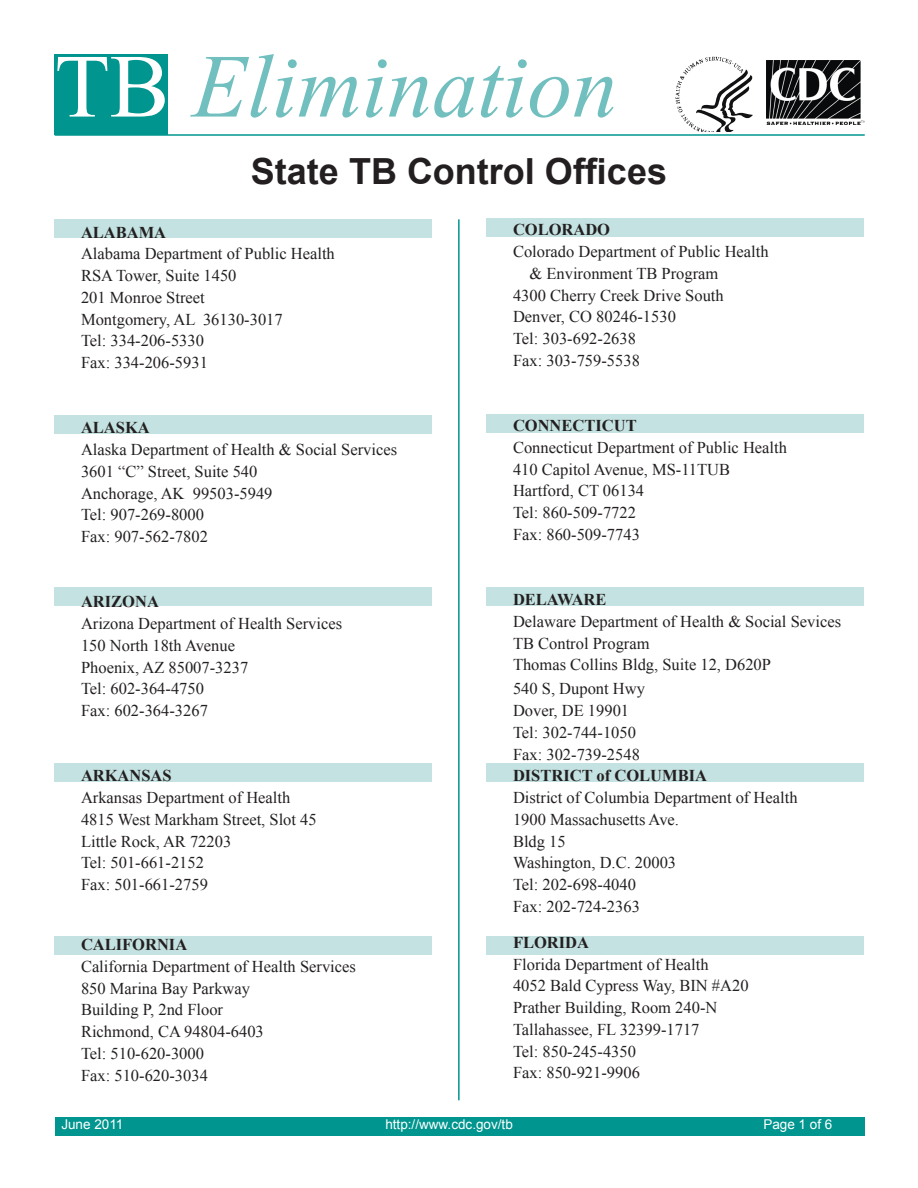
<style>
.page{position:relative;width:918px;height:1188px;background:#fff}
.page>*{position:absolute;margin:0;border:0;box-sizing:border-box;transform-origin:0 0}
.t1{font:italic 90px "Times New Roman";color:#71bfbe}
.Headline{font:700 36px "Arial";color:#231f20}
.Body_text{font:16.5px/24px "Times New Roman";color:#231f20}
.Body_text-2{font:700 16.5px "Times New Roman";color:#231f20}
.t2{font:13.5px "Arial";color:#fff}
.s1{font-style:normal;color:#fff}
.s2{font-weight:700}
</style>
<div class="page">
<div style="left:55px;top:1117px;width:810px;height:19px;background:#00958e"></div>
<div style="left:486px;top:937px;width:378px;height:18px;background:#c4e2e1"></div>
<div style="left:486px;top:763px;width:378px;height:18px;background:#c4e2e1"></div>
<div style="left:486px;top:587px;width:378px;height:19px;background:#c4e2e1"></div>
<div style="left:486px;top:414px;width:378px;height:19px;background:#c4e2e1"></div>
<div style="left:486px;top:218px;width:378px;height:19px;background:#c4e2e1"></div>
<div style="left:54px;top:937px;width:378px;height:18px;background:#c4e2e1"></div>
<div style="left:54px;top:763px;width:378px;height:18px;background:#c4e2e1"></div>
<div style="left:54px;top:587px;width:378px;height:19px;background:#c4e2e1"></div>
<div style="left:54px;top:415px;width:378px;height:19px;background:#c4e2e1"></div>
<div style="left:54px;top:220px;width:378px;height:18px;background:#c4e2e1"></div>
<div style="left:55px;top:54px;width:113px;height:81px;background:#00958e"></div>
<hr style="left:55px;top:134px;width:810px;height:2px;background:#00958e">
<img style="left:767px;top:61px;width:98px;height:63px">
<svg style="left:676px;top:57px;width:77px;height:75px"></svg>
<hr style="left:458px;top:219px;width:2px;height:881px;background:#00958e">
<p class="t1" style="left:55px;top:24px;width:564px"><span class="s1">TB</span> Elimination</p>
<p class="Headline" style="left:251px;top:147px;width:418px">State TB Control Offices</p>
<p class="Body_text-2" style="left:81px;top:221px;width:87px">ALABAMA</p>
<p class="Body_text" style="left:81px;top:242px;width:255px">Alabama Department of Public Health</p>
<p class="Body_text" style="left:81px;top:263px;width:157px">RSA Tower, Suite 1450</p>
<p class="Body_text" style="left:81px;top:285px;width:125px">201 Monroe Street</p>
<p class="Body_text" style="left:81px;top:307px;width:203px">Montgomery, AL 36130-3017</p>
<p class="Body_text" style="left:81px;top:329px;width:125px">Tel: 334-206-5330</p>
<p class="Body_text" style="left:81px;top:350px;width:128px">Fax: 334-206-5931</p>
<p class="Body_text-2" style="left:81px;top:416px;width:70px">ALASKA</p>
<p class="Body_text" style="left:81px;top:437px;width:318px">Alaska Department of Health &amp; Social Services</p>
<p class="Body_text" style="left:81px;top:459px;width:178px">3601 “C” Street, Suite 540</p>
<p class="Body_text" style="left:81px;top:481px;width:193px">Anchorage, AK 99503-5949</p>
<p class="Body_text" style="left:81px;top:503px;width:125px">Tel: 907-269-8000</p>
<p class="Body_text" style="left:81px;top:524px;width:128px">Fax: 907-562-7802</p>
<p class="Body_text-2" style="left:81px;top:590px;width:79px">ARIZONA</p>
<p class="Body_text" style="left:81px;top:611px;width:263px">Arizona Department of Health Services</p>
<p class="Body_text" style="left:81px;top:633px;width:156px">150 North 18th Avenue</p>
<p class="Body_text" style="left:81px;top:655px;width:169px">Phoenix, AZ 85007-3237</p>
<p class="Body_text" style="left:81px;top:677px;width:125px">Tel: 602-364-4750</p>
<p class="Body_text" style="left:81px;top:698px;width:128px">Fax: 602-364-3267</p>
<p class="Body_text-2" style="left:81px;top:764px;width:92px">ARKANSAS</p>
<p class="Body_text" style="left:81px;top:785px;width:211px">Arkansas Department of Health</p>
<p class="Body_text" style="left:81px;top:807px;width:237px">4815 West Markham Street, Slot 45</p>
<p class="Body_text" style="left:81px;top:829px;width:152px">Little Rock, AR 72203</p>
<p class="Body_text" style="left:81px;top:851px;width:125px">Tel: 501-661-2152</p>
<p class="Body_text" style="left:81px;top:872px;width:128px">Fax: 501-661-2759</p>
<p class="Body_text-2" style="left:81px;top:933px;width:108px">CALIFORNIA</p>
<p class="Body_text" style="left:81px;top:954px;width:276px">California Department of Health Services</p>
<p class="Body_text" style="left:81px;top:976px;width:171px">850 Marina Bay Parkway</p>
<p class="Body_text" style="left:81px;top:998px;width:144px">Building P, 2nd Floor</p>
<p class="Body_text" style="left:81px;top:1019px;width:184px">Richmond, CA 94804-6403</p>
<p class="Body_text" style="left:81px;top:1041px;width:125px">Tel: 510-620-3000</p>
<p class="Body_text" style="left:81px;top:1063px;width:128px">Fax: 510-620-3034</p>
<p class="Body_text-2" style="left:513px;top:218px;width:99px">COLORADO</p>
<p class="Body_text" style="left:513px;top:239px;width:257px">Colorado Department of Public Health</p>
<p class="Body_text" style="left:530px;top:261px;width:190px">&amp; Environment TB Program</p>
<p class="Body_text" style="left:513px;top:283px;width:212px">4300 Cherry Creek Drive South</p>
<p class="Body_text" style="left:513px;top:305px;width:164px">Denver, CO 80246-1530</p>
<p class="Body_text" style="left:513px;top:326px;width:125px">Tel: 303-692-2638</p>
<p class="Body_text" style="left:513px;top:348px;width:128px">Fax: 303-759-5538</p>
<p class="Body_text-2" style="left:513px;top:414px;width:125px">CONNECTICUT</p>
<p class="Body_text" style="left:513px;top:435px;width:276px">Connecticut Department of Public Health</p>
<p class="Body_text" style="left:513px;top:457px;width:219px">410 Capitol Avenue, MS-11TUB</p>
<p class="Body_text" style="left:513px;top:479px;width:133px">Hartford, CT 06134</p>
<p class="Body_text" style="left:513px;top:500px;width:125px">Tel: 860-509-7722</p>
<p class="Body_text" style="left:513px;top:522px;width:128px">Fax: 860-509-7743</p>
<p class="Body_text-2" style="left:513px;top:588px;width:95px">DELAWARE</p>
<p class="Body_text" style="left:513px;top:609px;width:330px">Delaware Department of Health &amp; Social Sevices</p>
<p class="Body_text" style="left:513px;top:631px;width:138px">TB Control Program</p>
<p class="Body_text" style="left:513px;top:653px;width:260px">Thomas Collins Bldg, Suite 12, D620P<br>540 S, Dupont Hwy</p>
<p class="Body_text" style="left:513px;top:698px;width:118px">Dover, DE 19901</p>
<p class="Body_text" style="left:513px;top:720px;width:125px">Tel: 302-744-1050</p>
<p class="Body_text" style="left:513px;top:742px;width:128px">Fax: 302-739-2548</p>
<p class="Body_text-2" style="left:513px;top:764px;width:196px">DISTRICT of COLUMBIA</p>
<p class="Body_text" style="left:513px;top:785px;width:286px">District of Columbia Department of Health</p>
<p class="Body_text" style="left:513px;top:807px;width:168px">1900 Massachusetts Ave.</p>
<p class="Body_text" style="left:513px;top:829px;width:54px">Bldg 15</p>
<p class="Body_text" style="left:513px;top:851px;width:165px">Washington, D.C. 20003</p>
<p class="Body_text" style="left:513px;top:872px;width:125px">Tel: 202-698-4040</p>
<p class="Body_text" style="left:513px;top:888px;width:128px;line-height:36px">Fax: 202-724-2363<br><span class="s2">FLORIDA</span></p>
<p class="Body_text" style="left:513px;top:952px;width:197px">Florida Department of Health</p>
<p class="Body_text" style="left:513px;top:974px;width:237px">4052 Bald Cypress Way, BIN #A20</p>
<p class="Body_text" style="left:513px;top:995px;width:206px">Prather Building, Room 240-N</p>
<p class="Body_text" style="left:513px;top:1017px;width:188px">Tallahassee, FL 32399-1717</p>
<p class="Body_text" style="left:513px;top:1039px;width:125px">Tel: 850-245-4350</p>
<p class="Body_text" style="left:513px;top:1061px;width:128px">Fax: 850-921-9906</p>
<p class="t2" style="left:61px;top:1115px;width:64px">June 2011</p>
<p class="t2" style="left:385px;top:1115px;width:129px">http://www.cdc.gov/tb</p>
<p class="t2" style="left:763px;top:1115px;width:71px">Page 1 of 6</p>
</div>
